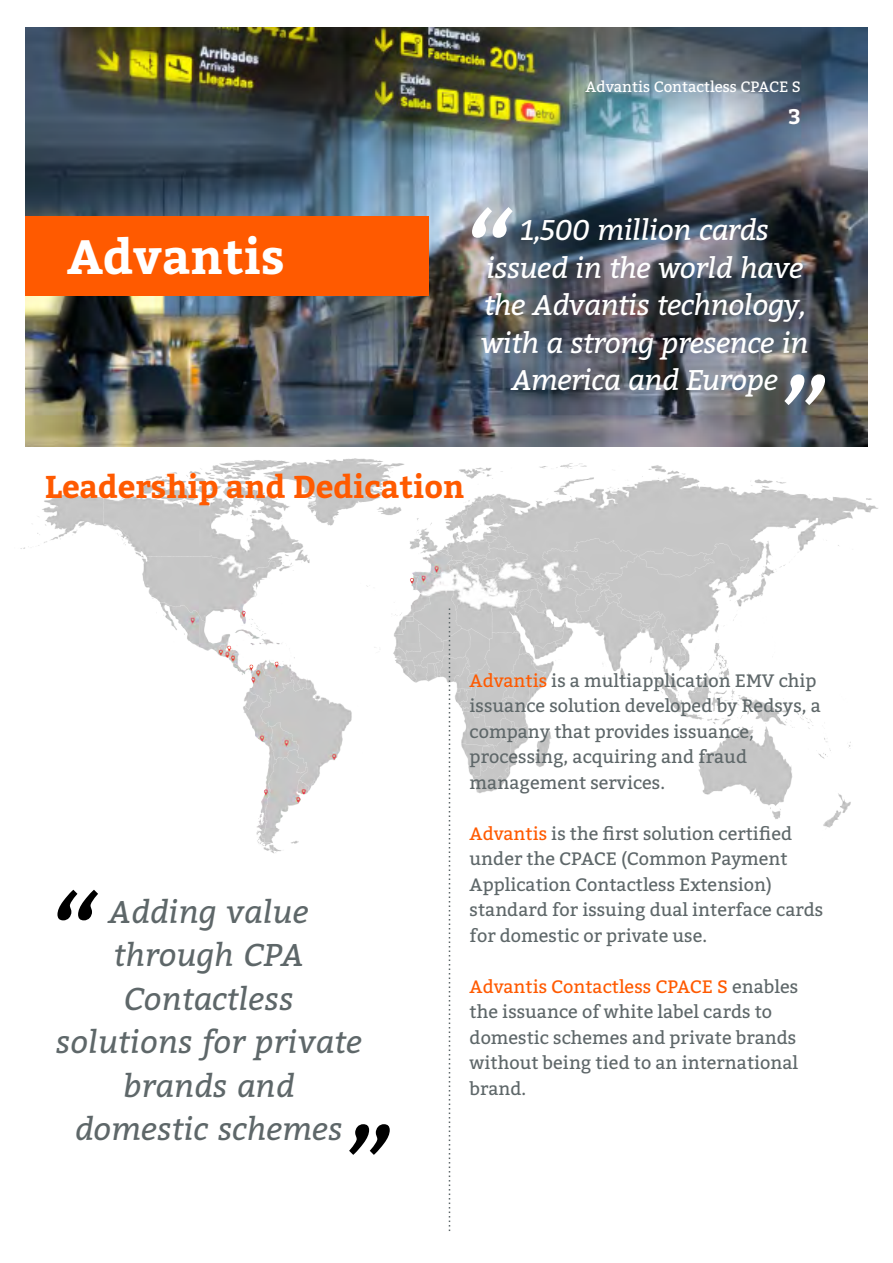
<style>
.page{position:relative;width:893px;height:1263px;background:#fff}
.page>*{position:absolute;margin:0;border:0;box-sizing:border-box;transform-origin:0 0}
.t1{font:700 48px "Bitter";color:#fff}
.t2{font:italic 31.5px/43.5px "Bitter";color:#5e6769;text-align:center}
.t3{font:700 31.5px "Bitter";color:#ff5a00}
.t4{font:italic 28.5px/37.5px "Bitter";letter-spacing:-.02em;color:#fff;text-align:center}
.t5{font:700 21px "Bitter";color:#fff}
.t6{font:18px/25.5px "Bitter";color:#5e6769}
.t7{font:15px "Bitter";color:#fff}
.s1{color:#ff5a00}
</style>
<div class="page">
<img style="left:26px;top:27px;width:841px;height:420px">
<img style="left:20px;top:458px;width:858px;height:395px">
<div style="left:26px;top:217px;width:403px;height:79px;background:#ff5a00"></div>
<svg style="left:472px;top:207px;width:41px;height:31px"></svg>
<svg style="left:784px;top:374px;width:41px;height:31px"></svg>
<svg style="left:57px;top:890px;width:41px;height:30px"></svg>
<svg style="left:349px;top:1124px;width:41px;height:31px"></svg>
<svg style="left:449px;top:608px;width:1px;height:623px"></svg>
<p class="t7" style="left:586px;top:76px;width:217px">Advantis Contactless CPACE S</p>
<p class="t5" style="left:788px;top:104px;width:14px">3</p>
<h1 class="t1" style="left:67px;top:228px;width:219px">Advantis</h1>
<h3 class="t4" style="left:481px;top:210px;width:329px">1,500 million cards issued in the world have the Advantis technology, with a strong presence in<br>America and Europe</h3>
<h2 class="t3" style="left:45px;top:468px;width:421px">Leadership and Dedication</h2>
<h2 class="t2" style="left:56px;top:888px;width:308px">Adding value through CPA<br>Contactless solutions for private brands and domestic schemes</h2>
<p class="t6" style="left:470px;top:667px;width:353px"><span class="s1">Advantis</span> is a multiapplication EMV chip issuance solution developed by Redsys, a company that provides issuance, processing, acquiring and fraud management services.</p>
<p class="t6" style="left:470px;top:820px;width:355px"><span class="s1">Advantis</span> is the first solution certified under the CPACE (Common Payment Application Contactless Extension) standard for issuing dual interface cards for domestic or private use.</p>
<p class="t6" style="left:470px;top:973px;width:330px"><span class="s1">Advantis Contactless CPACE S</span> enables the issuance of white label cards to domestic schemes and private brands without being tied to an international brand.</p>
</div>
